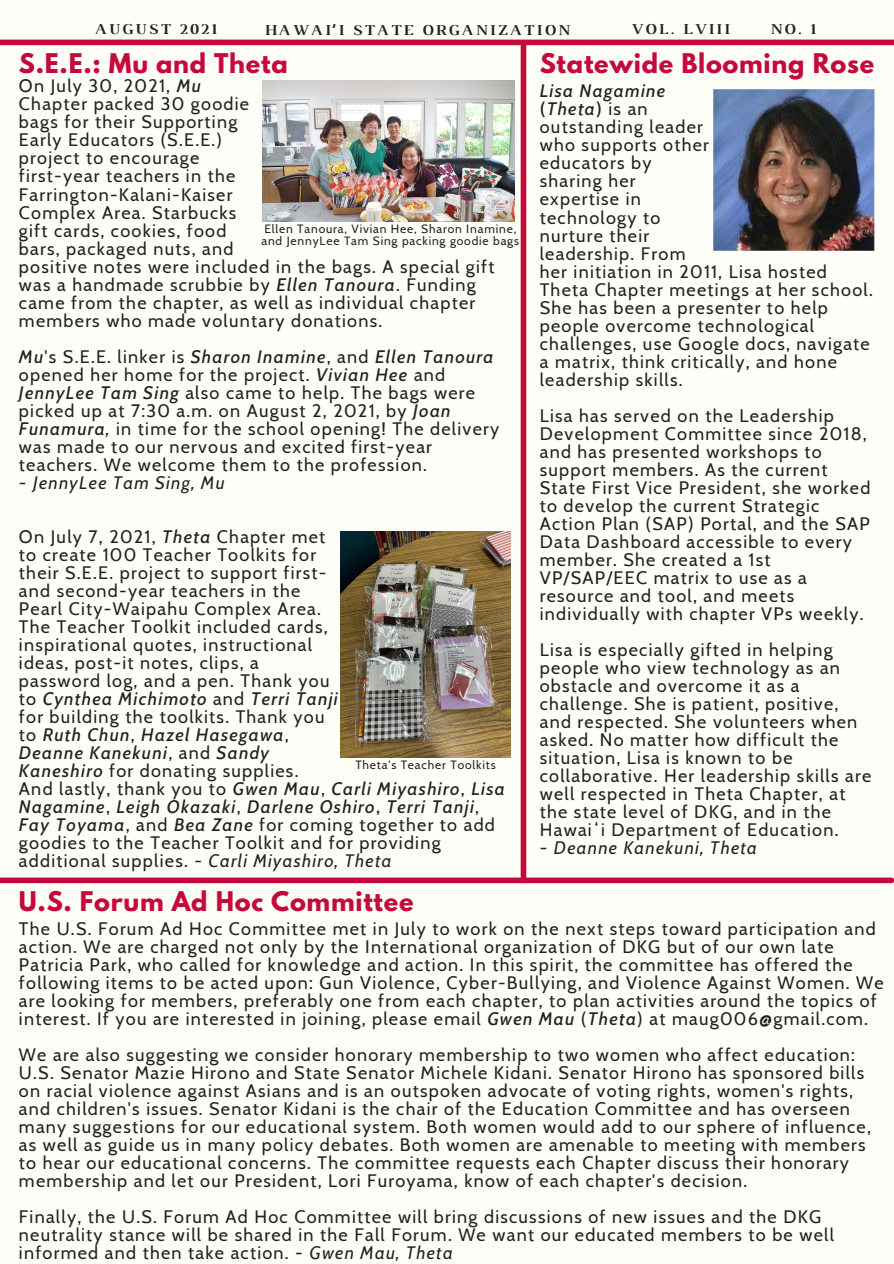
<style>
.page{position:relative;width:894px;height:1264px;background:#fff}
.page>*{position:absolute;margin:0;border:0;box-sizing:border-box;transform-origin:0 0}
.t1{font:700 24px "League Spartan";letter-spacing:.03em;color:#c5093b}
.t2{font:18px/18px "Cabin";letter-spacing:.07em;color:#222}
.t3{font:italic 500 18px "Cabin";letter-spacing:.07em;color:#222}
.t4{font:italic 18px "Cabin";letter-spacing:.07em;color:#222}
.t5{font:700 15.45px "Luthier";letter-spacing:.14em;color:#222}
.t6{font:12px/12px "Cabin";letter-spacing:.07em;color:#222}
.s1{font-family:"Noto Sans"}
.s2{font-weight:500;font-style:italic}
.s3{font-style:normal}
.s4{font-weight:400;font-style:normal}
.s5{font-weight:500}
.s6{font-style:italic}
</style>
<div class="page">
<div style="left:0;top:0;width:893px;height:1263px;background:#fffff9"></div>
<img style="left:713px;top:89px;width:161px;height:161px">
<div style="left:0;top:40px;width:893px;height:5px;background:#c5093b"></div>
<div style="left:520px;top:46px;width:6px;height:834px;background:#c5093b"></div>
<div style="left:0;top:877px;width:891px;height:6px;background:#c5093b"></div>
<img style="left:340px;top:531px;width:170px;height:227px">
<img style="left:263px;top:81px;width:251px;height:141px">
<p class="t5" style="left:95px;top:23px;width:123px">AUGUST 2021</p>
<p class="t5" style="left:264px;top:24px;width:306px">HAWAI<span class="s1">ʻ</span>I STATE ORGANIZATION</p>
<p class="t5" style="left:631px;top:23px;width:99px">VOL. LVIII</p>
<p class="t5" style="left:769px;top:23px;width:47px">NO. 1</p>
<p class="t1" style="left:539px;top:52px;width:336px">Statewide Blooming Rose</p>
<p class="t1" style="left:19px;top:52px;width:270px">S.E.E.: Mu and Theta</p>
<p class="t2" style="left:19px;top:77px;width:184px">On July 30, 2021, <span class="s2">Mu</span></p>
<p class="t2" style="left:19px;top:95px;width:231px">Chapter packed 30 goodie</p>
<p class="t2" style="left:19px;top:113px;width:220px">bags for their Supporting</p>
<p class="t2" style="left:19px;top:131px;width:205px">Early Educators (S.E.E.)</p>
<p class="t2" style="left:19px;top:149px;width:182px">project to encourage</p>
<p class="t2" style="left:19px;top:167px;width:218px">first-year teachers in the</p>
<p class="t2" style="left:19px;top:185px;width:215px">Farrington-Kalani-Kaiser</p>
<p class="t2" style="left:19px;top:203px;width:219px">Complex Area. Starbucks</p>
<p class="t2" style="left:19px;top:221px;width:209px">gift cards, cookies, food</p>
<p class="t2" style="left:19px;top:239px;width:216px">bars, packaged nuts, and</p>
<p class="t2" style="left:19px;top:257px;width:477px">positive notes were included in the bags. A special gift was a handmade scrubbie by <span class="s2">Ellen Tanoura</span>. Funding came from the chapter, as well as individual chapter members who made voluntary donations.</p>
<p class="t2" style="left:19px;top:347px;width:481px"><span class="s2">Mu</span>'s S.E.E. linker is <span class="s2">Sharon Inamine</span>, and <span class="s2">Ellen Tanoura </span>opened her home for the project. <span class="s2">Vivian Hee</span> and <span class="s2">JennyLee Tam Sing</span> also came to help. The bags were picked up at 7:30 a.m. on August 2, 2021, by <span class="s2">Joan Funamura,</span> in time for the school opening! The delivery was made to our nervous and excited first-year teachers. We welcome them to the profession.</p>
<p class="t4" style="left:19px;top:471px;width:207px"><span class="s3">-</span> JennyLee Tam Sing, Mu</p>
<p class="t2" style="left:19px;top:527px;width:308px">On July 7, 2021, <span class="s2">Theta</span> Chapter met</p>
<p class="t2" style="left:19px;top:545px;width:298px">to create 100 Teacher Toolkits for</p>
<p class="t2" style="left:19px;top:563px;width:309px">their S.E.E. project to support first-</p>
<p class="t2" style="left:19px;top:581px;width:283px">and second-year teachers in the</p>
<p class="t2" style="left:19px;top:599px;width:303px">Pearl City-Waipahu Complex Area.</p>
<p class="t2" style="left:19px;top:617px;width:310px">The Teacher Toolkit included cards,</p>
<p class="t2" style="left:19px;top:635px;width:294px">inspirational quotes, instructional</p>
<p class="t2" style="left:19px;top:653px;width:241px">ideas, post-it notes, clips, a</p>
<p class="t2" style="left:19px;top:671px;width:312px">password log, and a pen. Thank you</p>
<p class="t3" style="left:19px;top:687px;width:320px"><span class="s4">to</span> Cynthea Michimoto <span class="s4">and</span> Terri Tanji</p>
<p class="t2" style="left:19px;top:707px;width:307px">for building the toolkits. Thank you</p>
<p class="t3" style="left:19px;top:723px;width:271px"><span class="s4">to</span> Ruth Chun<span class="s4">,</span> Hazel Hasegawa<span class="s4">,</span></p>
<p class="t3" style="left:19px;top:742px;width:252px">Deanne Kanekuni<span class="s4">, and</span> Sandy</p>
<p class="t2" style="left:19px;top:761px;width:281px"><span class="s2">Kaneshiro</span> for donating supplies.</p>
<p class="t2" style="left:19px;top:779px;width:487px">And lastly, thank you to <span class="s2">Gwen Mau</span>, <span class="s2">Carli Miyashiro</span>, <span class="s2">Lisa Nagamine</span>, <span class="s2">Leigh Okazaki</span>, <span class="s2">Darlene Oshiro</span><span class="s5">,</span> <span class="s2">Terri Tanji</span>, <span class="s2">Fay Toyama</span>, and <span class="s2">Bea Zane</span> for coming together to add goodies to the Teacher Toolkit and for providing additional supplies. - <span class="s6">Carli Miyashiro, Theta</span></p>
<p class="t3" style="left:539px;top:80px;width:127px">Lisa Nagamine</p>
<p class="t3" style="left:539px;top:98px;width:109px"><span class="s3">(</span>Theta<span class="s3">)</span> <span class="s4">is an</span></p>
<p class="t2" style="left:539px;top:118px;width:165px">outstanding leader</p>
<p class="t2" style="left:539px;top:136px;width:171px">who supports other</p>
<p class="t2" style="left:539px;top:154px;width:113px">educators by</p>
<p class="t2" style="left:539px;top:172px;width:97px">sharing her</p>
<p class="t2" style="left:539px;top:190px;width:103px">expertise in</p>
<p class="t2" style="left:539px;top:208px;width:122px">technology to</p>
<p class="t2" style="left:539px;top:226px;width:111px">nurture their</p>
<p class="t2" style="left:539px;top:244px;width:147px">leadership. From</p>
<p class="t2" style="left:539px;top:262px;width:334px">her initiation in 2011, Lisa hosted Theta Chapter meetings at her school.<br>She has been a presenter to help people overcome technological challenges, use Google docs, navigate a matrix, think critically, and hone leadership skills.</p>
<p class="t2" style="left:539px;top:406px;width:332px">Lisa has served on the Leadership<br>Development Committee since 2018, and has presented workshops to support members. As the current<br>State First Vice President, she worked to develop the current Strategic<br>Action Plan (SAP) Portal, and the SAP<br>Data Dashboard accessible to every member. She created a 1st<br>VP/SAP/EEC matrix to use as a resource and tool, and meets individually with chapter VPs weekly.</p>
<p class="t2" style="left:539px;top:640px;width:333px">Lisa is especially gifted in helping people who view technology as an obstacle and overcome it as a challenge. She is patient, positive, and respected. She volunteers when asked. No matter how difficult the situation, Lisa is known to be collaborative. Her leadership skills are well respected in Theta Chapter, at the state level of DKG, and in the Hawaiʻi Department of Education.</p>
<p class="t4" style="left:539px;top:837px;width:219px"><span class="s3">-</span> Deanne Kanekuni, Theta</p>
<p class="t6" style="left:261px;top:223px;width:259px">Ellen Tanoura, Vivian Hee, Sharon Inamine, and JennyLee Tam Sing packing goodie bags</p>
<p class="t6" style="left:355px;top:758px;width:142px">Theta's Teacher Toolkits</p>
<p class="t1" style="left:19px;top:889px;width:396px">U.S. Forum Ad Hoc Committee</p>
<p class="t2" style="left:19px;top:919px;width:866px">The U.S. Forum Ad Hoc Committee met in July to work on the next steps toward participation and action. We are charged not only by the International organization of DKG but of our own late Patricia Park, who called for knowledge and action. In this spirit, the committee has offered the following items to be acted upon: Gun Violence, Cyber-Bullying, and Violence Against Women. We are looking for members, preferably one from each chapter, to plan activities around the topics of interest. If you are interested in joining, please email <span class="s2">Gwen Mau</span> (<span class="s2">Theta</span>) at maug006@gmail.com.</p>
<p class="t2" style="left:19px;top:1045px;width:853px">We are also suggesting we consider honorary membership to two women who affect education:<br>U.S. Senator Mazie Hirono and State Senator Michele Kidani. Senator Hirono has sponsored bills on racial violence against Asians and is an outspoken advocate of voting rights, women's rights, and children's issues. Senator Kidani is the chair of the Education Committee and has overseen many suggestions for our educational system. Both women would add to our sphere of influence, as well as guide us in many policy debates. Both women are amenable to meeting with members to hear our educational concerns. The committee requests each Chapter discuss their honorary membership and let our President, Lori Furoyama, know of each chapter's decision.</p>
<p class="t2" style="left:19px;top:1207px;width:816px">Finally, the U.S. Forum Ad Hoc Committee will bring discussions of new issues and the DKG neutrality stance will be shared in the Fall Forum. We want our educated members to be well informed and then take action. - <span class="s6">Gwen Mau, Theta</span></p>
</div>
